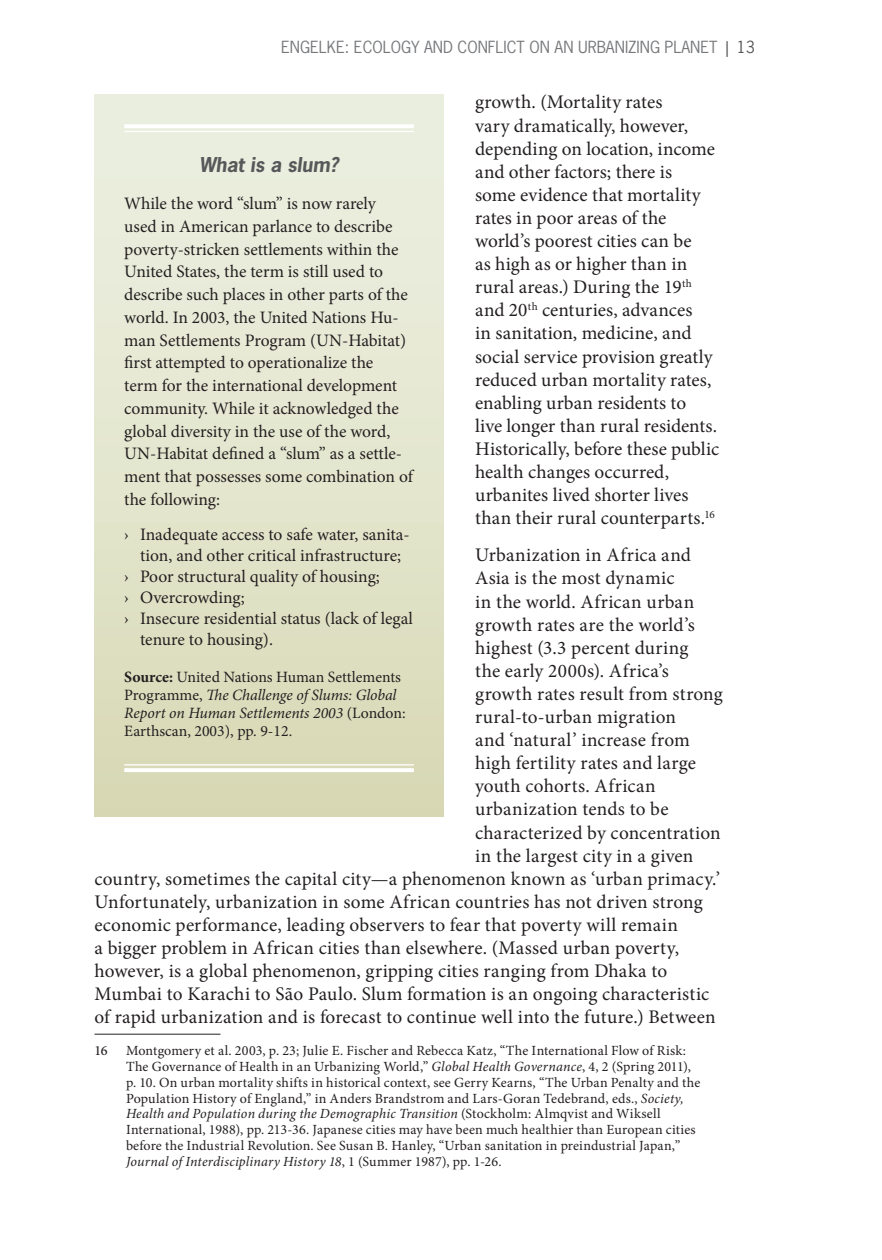
<style>
.page{position:relative;width:882px;height:1260px;background:#fff}
.page>*{position:absolute;margin:0;border:0;box-sizing:border-box;transform-origin:0 0}
.Body{font:19.25px/23.1px "Minion Pro";letter-spacing:.01em;color:#231f20}
.Box_label{font:italic 700 19.25px "News Gothic Std";color:#57585a}
.t1{font:17.5px/22.8px "Minion Pro";color:#231f20}
.linz{font:15.75px/18.2px "Minion Pro";color:#231f20}
.t2{font:15.75px "News Gothic Std";color:#76787b}
.Footnotes{font:14px/15.8px "Minion Pro";letter-spacing:.015em;color:#231f20}
.Footnotes-2{font:500 14px "Minion Pro";color:#231f20}
.s1{color:#57585a}
.s2{font-style:italic}
.s3{font-weight:700}
</style>
<div class="page">
<hr style="left:94px;top:1034px;width:126px;height:1px;background:#57585a">
<div style="left:94px;top:94px;width:350px;height:723px;background:linear-gradient(to bottom,#edf1e4,#d9d9b6)"></div>
<hr style="left:124px;top:124px;width:290px;height:4px;background:#fff">
<hr style="left:124px;top:131px;width:290px;height:1px;background:#fff">
<hr style="left:124px;top:764px;width:290px;height:2px;background:#fff">
<hr style="left:124px;top:768px;width:290px;height:4px;background:#fff">
<p class="t2" style="left:281px;top:36px;width:475px">ENGELKE: ECOLOGY AND CONFLICT ON AN URBANIZING PLANET <span class="s1">| 13</span></p>
<p class="Body" style="left:475px;top:91px;width:246px">growth. (Mortality rates<br>vary dramatically, however, depending on location, income and other factors; there is<br>some evidence that mortality rates in poor areas of the world’s poorest cities can be<br>as high as or higher than in rural areas.) During the 19<sup>th </sup>and 20<sup>th</sup> centuries, advances<br>in sanitation, medicine, and social service provision greatly reduced urban mortality rates, enabling urban residents to<br>live longer than rural residents.<br>Historically, before these public health changes occurred, urbanites lived shorter lives than their rural counterparts.<sup>16</sup></p>
<p class="Body" style="left:475px;top:544px;width:217px">Urbanization in Africa and</p>
<p class="Body" style="left:475px;top:567px;width:201px">Asia is the most dynamic</p>
<p class="Body" style="left:475px;top:590px;width:221px">in the world. African urban</p>
<p class="Body" style="left:475px;top:613px;width:221px">growth rates are the world’s</p>
<p class="Body" style="left:475px;top:636px;width:215px">highest (3.3 percent during</p>
<p class="Body" style="left:475px;top:659px;width:195px">the early 2000s). Africa’s</p>
<p class="Body" style="left:475px;top:682px;width:249px">growth rates result from strong</p>
<p class="Body" style="left:475px;top:705px;width:202px">rural-to-urban migration</p>
<p class="Body" style="left:475px;top:729px;width:216px">and ‘natural’ increase from</p>
<p class="Body" style="left:475px;top:752px;width:222px">high fertility rates and large</p>
<p class="Body" style="left:475px;top:775px;width:182px">youth cohorts. African</p>
<p class="Body" style="left:475px;top:798px;width:195px">urbanization tends to be</p>
<p class="Body" style="left:475px;top:821px;width:247px">characterized by concentration</p>
<p class="Body" style="left:475px;top:844px;width:220px">in the largest city in a given</p>
<p class="Body" style="left:94px;top:867px;width:627px">country, sometimes the capital city—a phenomenon known as ‘urban primacy.’</p>
<p class="Body" style="left:94px;top:890px;width:610px">Unfortunately, urbanization in some African countries has not driven strong</p>
<p class="Body" style="left:94px;top:913px;width:585px">economic performance, leading observers to fear that poverty will remain</p>
<p class="Body" style="left:94px;top:936px;width:586px">a bigger problem in African cities than elsewhere. (Massed urban poverty,</p>
<p class="Body" style="left:94px;top:960px;width:574px">however, is a global phenomenon, gripping cities ranging from Dhaka to</p>
<p class="Body" style="left:94px;top:983px;width:616px">Mumbai to Karachi to São Paulo. Slum formation is an ongoing characteristic</p>
<p class="Body" style="left:94px;top:1006px;width:623px">of rapid urbanization and is forecast to continue well into the future.) Between</p>
<p class="Footnotes-2" style="left:94px;top:1041px;width:15px">16</p>
<p class="Footnotes" style="left:126px;top:1043px;width:576px">Montgomery et al. 2003, p. 23; Julie E. Fischer and Rebecca Katz, “The International Flow of Risk:<br>The Governance of Health in an Urbanizing World,” <span class="s2">Global Health Governance</span>, 4, 2 (Spring 2011), p. 10. On urban mortality shifts in historical context, see Gerry Kearns, “The Urban Penalty and the Population History of England,” in Anders Brandstrom and Lars-Goran Tedebrand, eds., <span class="s2">Society, Health and Population during the Demographic Transition</span> (Stockholm: Almqvist and Wiksell International, 1988), pp. 213-36. Japanese cities may have been much healthier than European cities before the Industrial Revolution. See Susan B. Hanley, “Urban sanitation in preindustrial Japan,” <span class="s2">Journal of Interdisciplinary History 18</span>, 1 (Summer 1987), pp. 1-26.</p>
<p class="Box_label" style="left:200px;top:152px;width:141px">What is a slum?</p>
<p class="t1" style="left:124px;top:192px;width:290px">While the word “slum” is now rarely<br>used in American parlance to describe poverty-stricken settlements within the United States, the term is still used to describe such places in other parts of the world. In 2003, the United Nations Hu&shy;man Settlements Program (UN-Habitat) first attempted to operationalize the<br>term for the international development community. While it acknowledged the global diversity in the use of the word, UN-Habitat defined a “slum” as a settle&shy;ment that possesses some combination of the following:</p>
<p class="t1" style="left:124px;top:524px;width:287px;line-height:21px;text-align:center">› Inadequate access to safe water, sanita&shy;tion, and other critical infrastructure;</p>
<p class="t1" style="left:124px;top:565px;width:257px">› Poor structural quality of housing;</p>
<p class="t1" style="left:124px;top:586px;width:122px">› Overcrowding;</p>
<p class="t1" style="left:140px;top:608px;width:274px;line-height:21px;text-indent:-16px">› Insecure residential status (lack of legal tenure to housing).</p>
<p class="linz" style="left:124px;top:668px;width:283px"><span class="s3">Source:</span> United Nations Human Settlements Programme, <span class="s2">The Challenge of Slums: Global Report on Human Settlements 2003</span> (London:<br>Earthscan, 2003), pp. 9-12.</p>
</div>
